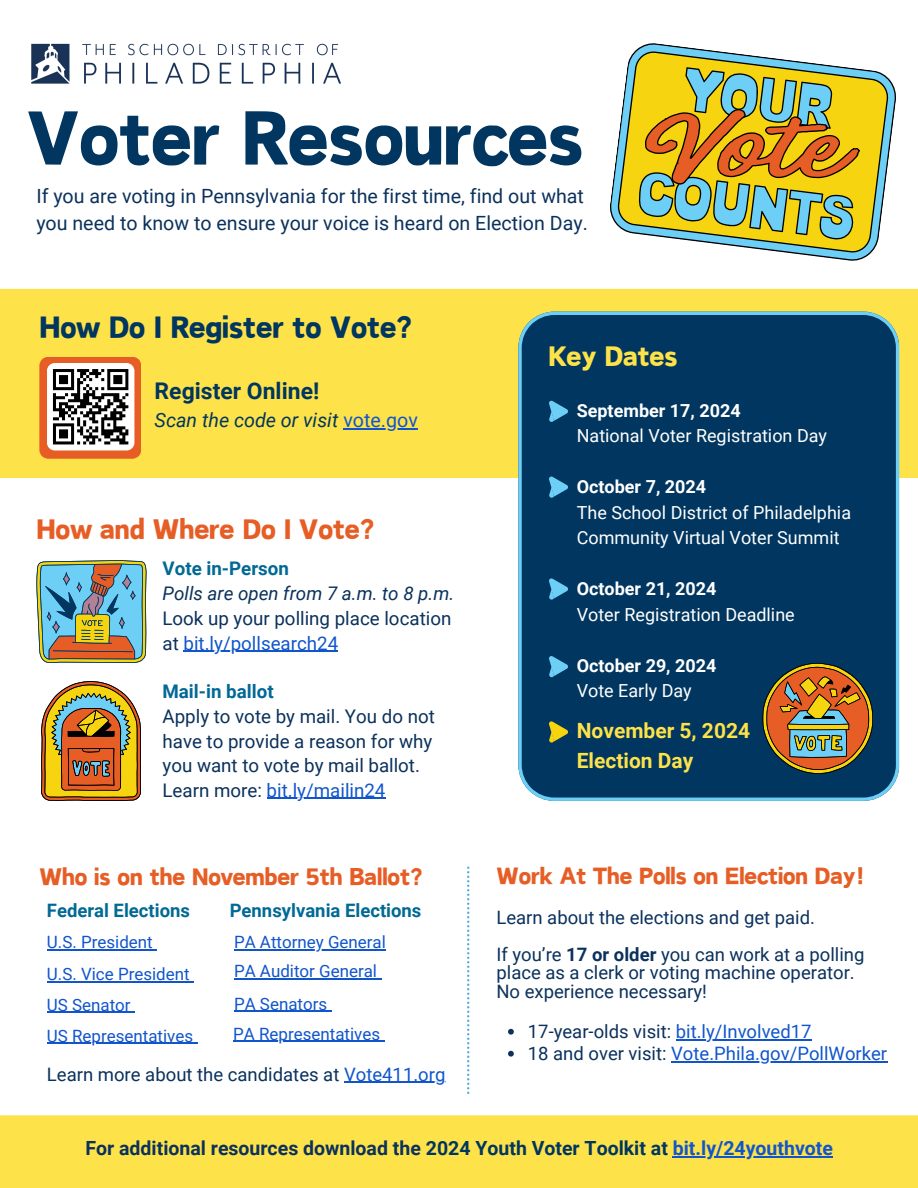
<style>
.page{position:relative;width:918px;height:1188px;background:#fff}
.page>*{position:absolute;margin:0;border:0;box-sizing:border-box;transform-origin:0 0}
.t1{font:89.7px "Canva Sweet Heart";color:#00365f}
.t2{font:36px "Canva Sweet Heart";color:#00365f}
.t3{font:33px "Canva Sweet Heart";color:#e65e25}
.t4{font:33px "Canva Sweet Heart";color:#fee249}
.t5{font:28.2px "Canva Sweet Heart";color:#e65e25}
.t6{font:27.75px "Canva Sweet Heart";color:#e65e25}
.t7{font:700 22.95px "Roboto";color:#00365f}
.t8{font:700 21px/29.2px "Roboto";color:#fee249}
.t9{font:19.65px/27.3px "Roboto";color:#0b315c}
.t10{font:italic 19.65px "Roboto";color:#00365f}
.t11{font:700 19.5px "Roboto";color:#0b315c}
.t12{font:18.75px/24.6px "Roboto";color:#0b315c}
.t13{font:italic 18.75px "Roboto";color:#0b315c}
.t14{font:700 18.75px "Roboto";color:#006995}
.t15{font:18.6px "Roboto";color:#0b315c}
.t16{font:18.45px/18.5px "Roboto";color:#0b315c}
.t17{font:18.45px "Roboto";color:#15c}
.t18{font:700 18.45px "Roboto";color:#006995}
.t19{font:18px/25.5px "Roboto";color:#fff}
.t20{font:700 18px "Roboto";color:#fff}
.t21{font:16.95px "Roboto";color:#15c}
.s1{font-style:normal;color:#15c}
.s2{color:#15c}
.s3{font-weight:700}
.s4{color:#0b315c}
.s5{color:#00365f}
</style>
<div class="page">
<svg style="left:36px;top:560px;width:111px;height:102px;background:#8aa092"></svg>
<svg style="left:41px;top:681px;width:100px;height:119px;background:#b88b42"></svg>
<div style="left:0;top:289px;width:918px;height:189px;background:#fee249"></div>
<svg style="left:39px;top:357px;width:102px;height:102px"></svg>
<div style="left:518px;top:312px;width:381px;height:489px;background:#00365f"></div>
<svg style="left:610px;top:43px;width:286px;height:218px"></svg>
<div style="left:0;top:1115px;width:918px;height:73px;background:#fee249"></div>
<svg style="left:763px;top:663px;width:110px;height:111px;background:#8a6c42"></svg>
<svg style="left:467px;top:867px;width:2px;height:227px"></svg>
<img style="left:31px;top:43px;width:310px;height:41px">
<svg style="left:548px;top:400px;width:20px;height:22px"></svg>
<hr style="left:343px;top:429px;width:75px;height:1px;background:#15c">
<hr style="left:183px;top:651px;width:155px;height:1px;background:#15c">
<hr style="left:267px;top:798px;width:119px;height:1px;background:#15c">
<hr style="left:47px;top:949px;width:106px;height:2px;background:#15c">
<hr style="left:47px;top:981px;width:143px;height:1px;background:#15c">
<hr style="left:47px;top:1012px;width:84px;height:1px;background:#15c">
<hr style="left:47px;top:1043px;width:146px;height:1px;background:#15c">
<hr style="left:234px;top:949px;width:152px;height:1px;background:#15c">
<hr style="left:234px;top:978px;width:143px;height:2px;background:#15c">
<hr style="left:234px;top:1011px;width:93px;height:1px;background:#15c">
<hr style="left:233px;top:1041px;width:147px;height:1px;background:#15c">
<hr style="left:344px;top:1082px;width:102px;height:1px;background:#15c">
<svg style="left:508px;top:1029px;width:6px;height:6px"></svg>
<hr style="left:676px;top:1039px;width:136px;height:1px;background:#15c">
<svg style="left:508px;top:1051px;width:6px;height:6px"></svg>
<hr style="left:671px;top:1061px;width:216px;height:1px;background:#15c">
<hr style="left:673px;top:1156px;width:160px;height:1px;background:#15c">
<svg style="left:548px;top:721px;width:20px;height:22px"></svg>
<svg style="left:548px;top:476px;width:20px;height:22px"></svg>
<svg style="left:548px;top:578px;width:20px;height:22px"></svg>
<svg style="left:548px;top:655px;width:20px;height:23px"></svg>
<p class="t1" style="left:27px;top:96px;width:558px">Voter Resources</p>
<h3 class="t9" style="left:36px;top:182px;width:553px">If you are voting in Pennsylvania for the first time, find out what you need to know to ensure your voice is heard on Election Day.</h3>
<h1 class="t2" style="left:39px;top:310px;width:374px">How Do I Register to Vote?</h1>
<h5 class="t7" style="left:155px;top:378px;width:166px">Register Online!</h5>
<h5 class="t10" style="left:155px;top:409px;width:265px">Scan the code or visit <span class="s1">vote.gov</span></h5>
<h2 class="t3" style="left:36px;top:513px;width:340px">How and Where Do I Vote?</h2>
<p class="t14" style="left:163px;top:558px;width:128px">Vote in-Person</p>
<h5 class="t13" style="left:163px;top:583px;width:293px">Polls are open from 7 a.m. to 8 p.m.</h5>
<h2 class="t12" style="left:163px;top:606px;width:290px">Look up your polling place location at <span class="s2">bit.ly/pollsearch24</span></h2>
<p class="t14" style="left:163px;top:681px;width:113px">Mail-in ballot</p>
<p class="t12" style="left:163px;top:704px;width:274px">Apply to vote by mail. You do not have to provide a reason for why you want to vote by mail ballot.<br>Learn more: <span class="s2">bit.ly/mailin24</span></p>
<p class="t5" style="left:39px;top:863px;width:385px">Who is on the November 5th Ballot?</p>
<p class="t18" style="left:47px;top:900px;width:145px">Federal Elections</p>
<p class="t21" style="left:47px;top:933px;width:107px">U.S. President</p>
<p class="t21" style="left:47px;top:964px;width:144px">U.S. Vice President</p>
<p class="t21" style="left:47px;top:995px;width:85px">US Senator</p>
<p class="t21" style="left:47px;top:1026px;width:148px">US Representatives</p>
<p class="t18" style="left:230px;top:900px;width:193px">Pennsylvania Elections</p>
<p class="t21" style="left:234px;top:932px;width:153px">PA Attorney General</p>
<p class="t21" style="left:234px;top:962px;width:145px">PA Auditor General</p>
<p class="t21" style="left:234px;top:994px;width:95px">PA Senators</p>
<h4 class="t21" style="left:233px;top:1024px;width:148px">PA Representatives</h4>
<h2 class="t15" style="left:47px;top:1063px;width:400px">Learn more about the candidates at <span class="s2">Vote411.org</span></h2>
<p class="t4" style="left:548px;top:341px;width:131px">Key Dates</p>
<p class="t20" style="left:577px;top:400px;width:165px">September 17, 2024</p>
<p class="t19" style="left:577px;top:423px;width:252px">National Voter Registration Day</p>
<p class="t20" style="left:577px;top:477px;width:131px">October 7, 2024</p>
<p class="t19" style="left:577px;top:500px;width:276px">The School District of Philadelphia<br>Community Virtual Voter Summit</p>
<p class="t20" style="left:577px;top:579px;width:141px">October 21, 2024</p>
<h3 class="t19" style="left:577px;top:602px;width:220px">Voter Registration Deadline</h3>
<h6 class="t20" style="left:577px;top:655px;width:141px">October 29, 2024</h6>
<h6 class="t19" style="left:577px;top:678px;width:117px">Vote Early Day</h6>
<p class="t8" style="left:577px;top:717px;width:175px">November 5, 2024<br>Election Day</p>
<p class="t6" style="left:496px;top:863px;width:370px">Work At The Polls on Election Day!</p>
<p class="t16" style="left:496px;top:908px;width:320px">Learn about the elections and get paid.</p>
<p class="t16" style="left:496px;top:945px;width:369px">If you’re <span class="s3">17 or older</span> you can work at a polling place as a clerk or voting machine operator.</p>
<p class="t16" style="left:496px;top:982px;width:212px">No experience necessary!</p>
<p class="t16" style="left:528px;top:1023px;width:285px">17-year-olds visit: <span class="s2">bit.ly/Involved17</span></p>
<p class="t17" style="left:528px;top:1043px;width:361px"><span class="s4">18 and over visit:</span> Vote.Phila.gov/PollWorker</p>
<p class="t11" style="left:86px;top:1137px;width:749px">For additional resources download the <span class="s5">2024 Youth Voter Toolkit at</span> <span class="s2">bit.ly/24youthvote</span></p>
</div>
